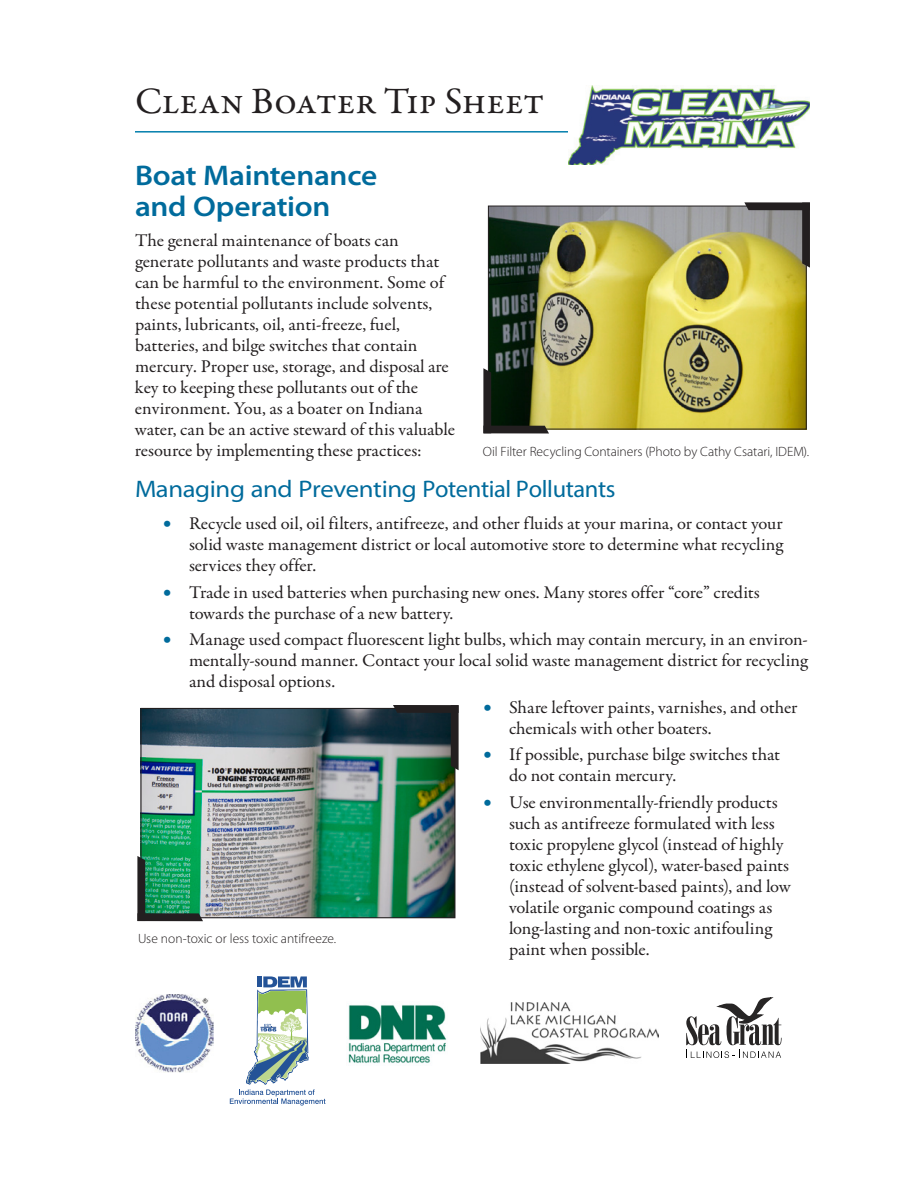
<style>
.page{position:relative;width:918px;height:1188px;background:#fff}
.page>*{position:absolute;margin:0;border:0;box-sizing:border-box;transform-origin:0 0}
.t1{font:37.5px "Garamond Premr Pro";letter-spacing:-.005em;color:#231f20}
.t2{font:600 semi-expanded 28.5px/30.8px "Myriad Pro";letter-spacing:-.01em;color:#006b9c}
.t3{font:semi-expanded 24px "Myriad Pro";letter-spacing:-.015em;color:#006b9c}
.t4{font:18px/21px "Garamond Premr Pro";letter-spacing:.015em;color:#231f20}
.t5{font:300 13.5px "Myriad Pro";letter-spacing:-.005em;color:#231f20}
.s1{font-stretch:normal}
</style>
<div class="page">
<hr style="left:135px;top:131px;width:675px;height:2px;background:#037fad">
<img style="left:490px;top:208px;width:315px;height:220px">
<div style="left:488px;top:206px;width:319px;height:224px;border:1px solid #231f20"></div>
<svg style="left:230px;top:976px;width:96px;height:130px"></svg>
<img style="left:135px;top:994px;width:79px;height:79px">
<img style="left:480px;top:1003px;width:179px;height:60px">
<img style="left:348px;top:1005px;width:99px;height:59px">
<svg style="left:686px;top:997px;width:96px;height:61px"></svg>
<img style="left:568px;top:86px;width:242px;height:78px">
<svg style="left:483px;top:368px;width:66px;height:65px;background:#3d4425"></svg>
<svg style="left:744px;top:202px;width:66px;height:66px;background:#8e8963"></svg>
<img style="left:142px;top:710px;width:311px;height:206px">
<div style="left:140px;top:708px;width:315px;height:210px;border:1px solid #231f20"></div>
<img style="left:137px;top:856px;width:66px;height:65px">
<svg style="left:393px;top:705px;width:66px;height:65px;background:#2e4844"></svg>
<h1 class="t1" style="left:135px;top:78px;width:411px">Clean Boater Tip Sheet</h1>
<h2 class="t2" style="left:135px;top:160px;width:244px">Boat Maintenance and Operation</h2>
<p class="t4" style="left:135px;top:231px;width:321px">The general maintenance of boats can generate pollutants and waste products that can be harmful to the environment. Some of these potential pollutants include solvents, paints, lubricants, oil, anti-freeze, fuel, batteries, and bilge switches that contain mercury. Proper use, storage, and disposal are key to keeping these pollutants out of the environment. You, as a boater on Indiana water, can be an active steward of this valuable resource by implementing these practices:</p>
<h3 class="t3" style="left:135px;top:476px;width:482px">Managing and Preventing <span class="s1">Potential Pollutants</span></h3>
<p class="t4" style="left:189px;top:513px;width:596px;text-align:justify">Recycle used oil, oil filters, antifreeze, and other fluids at your marina, or contact your solid waste management district or local automotive store to determine what recycling services they offer.</p>
<p class="t4" style="left:189px;top:582px;width:572px">Trade in used batteries when purchasing new ones. Many stores offer “core” credits towards the purchase of a new battery.</p>
<p class="t4" style="left:189px;top:629px;width:621px;text-align:justify">Manage used compact fluorescent light bulbs, which may contain mercury, in an environ&shy;mentally-sound manner. Contact your local solid waste management district for recycling and disposal options.</p>
<p class="t5" style="left:483px;top:445px;width:328px">Oil Filter Recycling Containers (Photo by Cathy Csatari, IDEM).</p>
<p class="t5" style="left:138px;top:931px;width:200px">Use non-toxic or less toxic antifreeze.</p>
<p class="t4" style="left:509px;top:697px;width:290px">Share leftover paints, varnishes, and other chemicals with other boaters.</p>
<p class="t4" style="left:509px;top:744px;width:273px">If possible, purchase bilge switches that do not contain mercury.</p>
<p class="t4" style="left:509px;top:792px;width:284px">Use environmentally-friendly products such as antifreeze formulated with less toxic propylene glycol (instead of highly toxic ethylene glycol), water-based paints (instead of solvent-based paints), and low volatile organic compound coatings as long-lasting and non-toxic antifouling paint when possible.</p>
</div>
